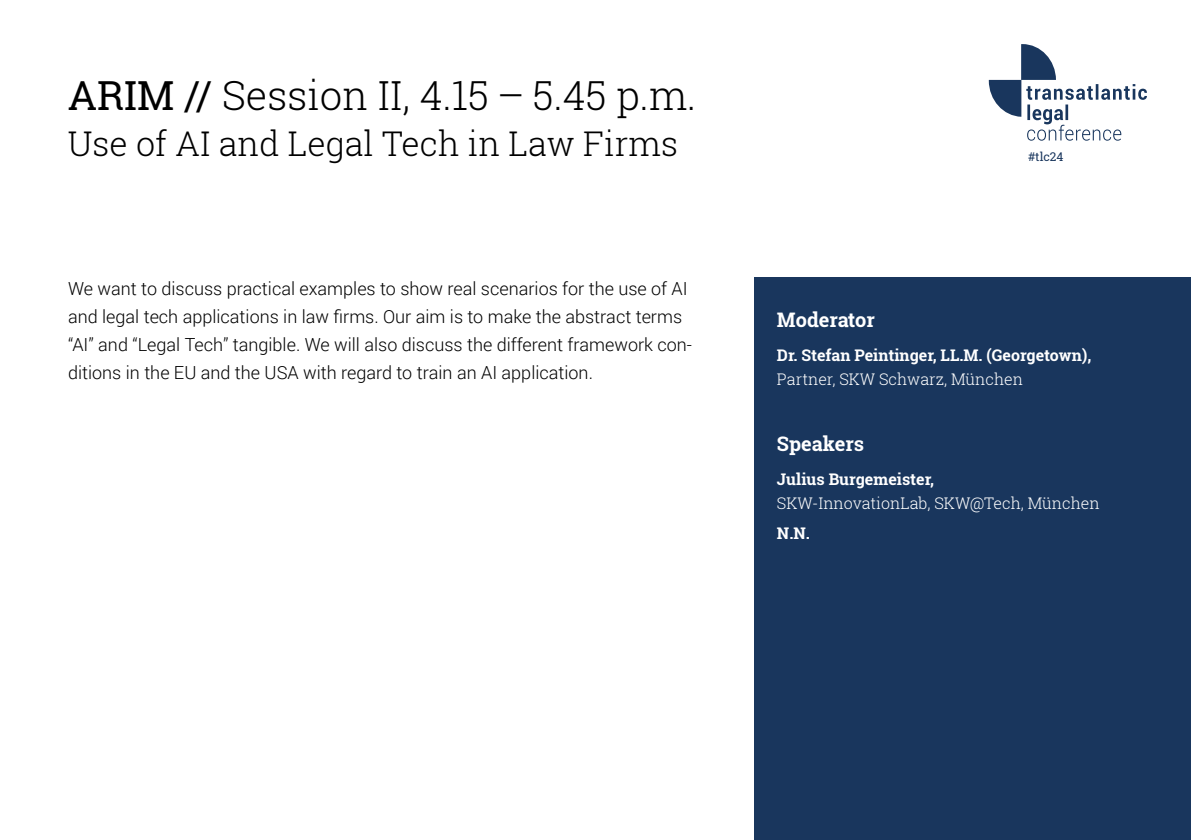
<style>
.page{position:relative;width:1191px;height:840px;background:#fff}
.page>*{position:absolute;margin:0;border:0;box-sizing:border-box;transform-origin:0 0}
.t1{font:300 40px "Roboto Slab";color:#000}
.t2{font:300 34px "Roboto Slab";color:#000}
.t3{font:700 20px "Roboto Slab";color:#fff}
.t4{font:300 18px/28px "Roboto";color:#000}
.t5{font:700 16px "Roboto Slab";color:#fff}
.t6{font:300 16px "Roboto Slab";color:#fff}
.t7{font:12px "Roboto Slab";color:#19365d}
.s1{font-weight:400}
</style>
<div class="page">
<div style="left:754px;top:278px;width:437px;height:561px;background:#19365d"></div>
<svg style="left:988px;top:44px;width:159px;height:97px"></svg>
<h1 class="t1" style="left:68px;top:68px;width:630px"><span class="s1">ARIM //</span> Session II, 4.15 – 5.45 p.m.</h1>
<h2 class="t2" style="left:68px;top:120px;width:611px">Use of AI and Legal Tech in Law Firms</h2>
<p class="t4" style="left:68px;top:274px;width:625px">We want to discuss practical examples to show real scenarios for the use of AI and legal tech applications in law firms. Our aim is to make the abstract terms “AI” and “Legal Tech” tangible. We will also discuss the different framework con&shy;ditions in the EU and the USA with regard to train an AI application.</p>
<p class="t7" style="left:1028px;top:148px;width:37px">#tlc24</p>
<p class="t3" style="left:777px;top:306px;width:99px">Moderator</p>
<p class="t5" style="left:777px;top:344px;width:316px">Dr. Stefan Peintinger, LL.M. (Georgetown),</p>
<p class="t6" style="left:777px;top:368px;width:247px">Partner, SKW Schwarz, München</p>
<p class="t3" style="left:777px;top:430px;width:89px">Speakers</p>
<p class="t5" style="left:777px;top:468px;width:159px">Julius Burgemeister,</p>
<p class="t6" style="left:777px;top:492px;width:324px">SKW-InnovationLab, SKW@Tech, München</p>
<p class="t5" style="left:777px;top:522px;width:34px">N.N.</p>
</div>
